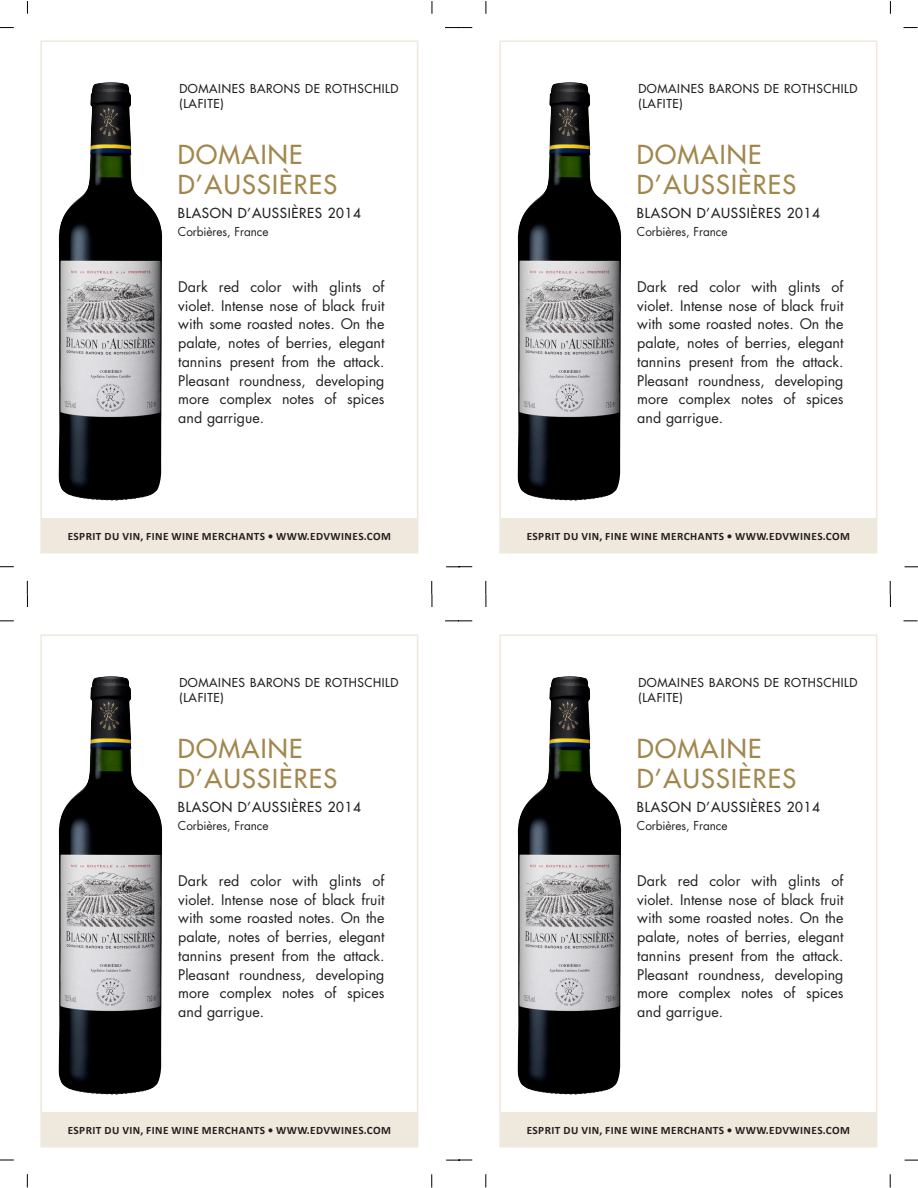
<style>
.page{position:relative;width:918px;height:1188px;background:#fff}
.page>*{position:absolute;margin:0;border:0;box-sizing:border-box;transform-origin:0 0}
.t1{font:25.5px/30px "Futura";letter-spacing:.05em;color:#a2874c}
.Para_Body{font:14.25px/18.8px "Futura";color:#231f20;text-align:justify}
.t2{font:13.5px "Futura";letter-spacing:.05em;color:#231f20}
.t3{font:12px/15.8px "Futura";letter-spacing:.05em;color:#231f20}
.t4{font:12px "Futura";letter-spacing:-.005em;color:#231f20}
.t5{font:700 11.25px "Calibri";letter-spacing:.04em;color:#231f20}
</style>
<div class="page">
<svg style="left:27px;top:1px;width:1px;height:13px"></svg>
<svg style="left:0;top:27px;width:14px;height:1px"></svg>
<svg style="left:0;top:566px;width:14px;height:1px"></svg>
<svg style="left:432px;top:1px;width:1px;height:13px"></svg>
<svg style="left:486px;top:1px;width:1px;height:13px"></svg>
<svg style="left:445px;top:27px;width:27px;height:1px"></svg>
<svg style="left:446px;top:566px;width:26px;height:2px"></svg>
<svg style="left:890px;top:1px;width:1px;height:13px"></svg>
<svg style="left:904px;top:27px;width:13px;height:1px"></svg>
<svg style="left:905px;top:567px;width:13px;height:1px"></svg>
<svg style="left:27px;top:581px;width:1px;height:26px"></svg>
<svg style="left:0;top:621px;width:14px;height:1px"></svg>
<svg style="left:0;top:1160px;width:14px;height:1px"></svg>
<svg style="left:27px;top:1174px;width:1px;height:13px"></svg>
<svg style="left:431px;top:581px;width:2px;height:26px"></svg>
<svg style="left:431px;top:1174px;width:1px;height:14px"></svg>
<svg style="left:486px;top:581px;width:1px;height:26px"></svg>
<svg style="left:445px;top:621px;width:27px;height:1px"></svg>
<svg style="left:446px;top:1160px;width:26px;height:1px"></svg>
<svg style="left:486px;top:1174px;width:1px;height:13px"></svg>
<svg style="left:890px;top:581px;width:1px;height:26px"></svg>
<svg style="left:904px;top:621px;width:13px;height:1px"></svg>
<svg style="left:905px;top:1160px;width:13px;height:1px"></svg>
<svg style="left:890px;top:1174px;width:1px;height:14px"></svg>
<div style="left:40px;top:40px;width:378px;height:514px;border:2px solid #efe8dc"></div>
<div style="left:41px;top:519px;width:377px;height:34px;background:#efe8dc"></div>
<div style="left:40px;top:634px;width:378px;height:514px;border:2px solid #efe8dc"></div>
<div style="left:41px;top:1113px;width:377px;height:34px;background:#efe8dc"></div>
<div style="left:499px;top:40px;width:378px;height:514px;border:2px solid #efe8dc"></div>
<div style="left:500px;top:519px;width:377px;height:34px;background:#efe8dc"></div>
<div style="left:499px;top:634px;width:378px;height:514px;border:2px solid #efe8dc"></div>
<div style="left:500px;top:1113px;width:377px;height:34px;background:#efe8dc"></div>
<img style="left:58px;top:82px;width:104px;height:419px">
<img style="left:58px;top:676px;width:104px;height:419px">
<img style="left:517px;top:82px;width:104px;height:419px">
<img style="left:517px;top:676px;width:104px;height:419px">
<p class="t3" style="left:179px;top:80px;width:220px">DOMAINES BARONS DE ROTHSCHILD (LAFITE)</p>
<p class="t1" style="left:178px;top:139px;width:161px">DOMAINE<br>D’AUSSIÈRES</p>
<p class="t2" style="left:178px;top:205px;width:185px">BLASON D’AUSSIÈRES 2014</p>
<p class="t4" style="left:178px;top:224px;width:92px">Corbières, France</p>
<p class="Para_Body" style="left:178px;top:277px;width:208px">Dark red color with glints of violet. Intense nose of black fruit with some roasted notes. On the palate, notes of berries, elegant tannins present from the attack.<br>Pleasant roundness, developing more complex notes of spices and garrigue.</p>
<p class="t5" style="left:68px;top:529px;width:325px">ESPRIT DU VIN, FINE WINE MERCHANTS • WWW.EDVWINES.COM</p>
<p class="t3" style="left:179px;top:674px;width:220px">DOMAINES BARONS DE ROTHSCHILD (LAFITE)</p>
<p class="t1" style="left:178px;top:733px;width:161px">DOMAINE<br>D’AUSSIÈRES</p>
<p class="t2" style="left:178px;top:799px;width:185px">BLASON D’AUSSIÈRES 2014</p>
<p class="t4" style="left:178px;top:818px;width:92px">Corbières, France</p>
<p class="Para_Body" style="left:178px;top:871px;width:208px">Dark red color with glints of violet. Intense nose of black fruit with some roasted notes. On the palate, notes of berries, elegant tannins present from the attack.<br>Pleasant roundness, developing more complex notes of spices and garrigue.</p>
<p class="t5" style="left:68px;top:1123px;width:325px">ESPRIT DU VIN, FINE WINE MERCHANTS • WWW.EDVWINES.COM</p>
<p class="t3" style="left:638px;top:80px;width:220px">DOMAINES BARONS DE ROTHSCHILD (LAFITE)</p>
<p class="t1" style="left:637px;top:139px;width:161px">DOMAINE<br>D’AUSSIÈRES</p>
<p class="t2" style="left:637px;top:205px;width:185px">BLASON D’AUSSIÈRES 2014</p>
<p class="t4" style="left:637px;top:224px;width:92px">Corbières, France</p>
<p class="Para_Body" style="left:637px;top:277px;width:208px">Dark red color with glints of violet. Intense nose of black fruit with some roasted notes. On the palate, notes of berries, elegant tannins present from the attack.<br>Pleasant roundness, developing more complex notes of spices and garrigue.</p>
<p class="t5" style="left:527px;top:529px;width:325px">ESPRIT DU VIN, FINE WINE MERCHANTS • WWW.EDVWINES.COM</p>
<p class="t3" style="left:638px;top:674px;width:220px">DOMAINES BARONS DE ROTHSCHILD (LAFITE)</p>
<p class="t1" style="left:637px;top:733px;width:161px">DOMAINE<br>D’AUSSIÈRES</p>
<p class="t2" style="left:637px;top:799px;width:185px">BLASON D’AUSSIÈRES 2014</p>
<p class="t4" style="left:637px;top:818px;width:92px">Corbières, France</p>
<p class="Para_Body" style="left:637px;top:871px;width:208px">Dark red color with glints of violet. Intense nose of black fruit with some roasted notes. On the palate, notes of berries, elegant tannins present from the attack.<br>Pleasant roundness, developing more complex notes of spices and garrigue.</p>
<p class="t5" style="left:527px;top:1123px;width:325px">ESPRIT DU VIN, FINE WINE MERCHANTS • WWW.EDVWINES.COM</p>
</div>
